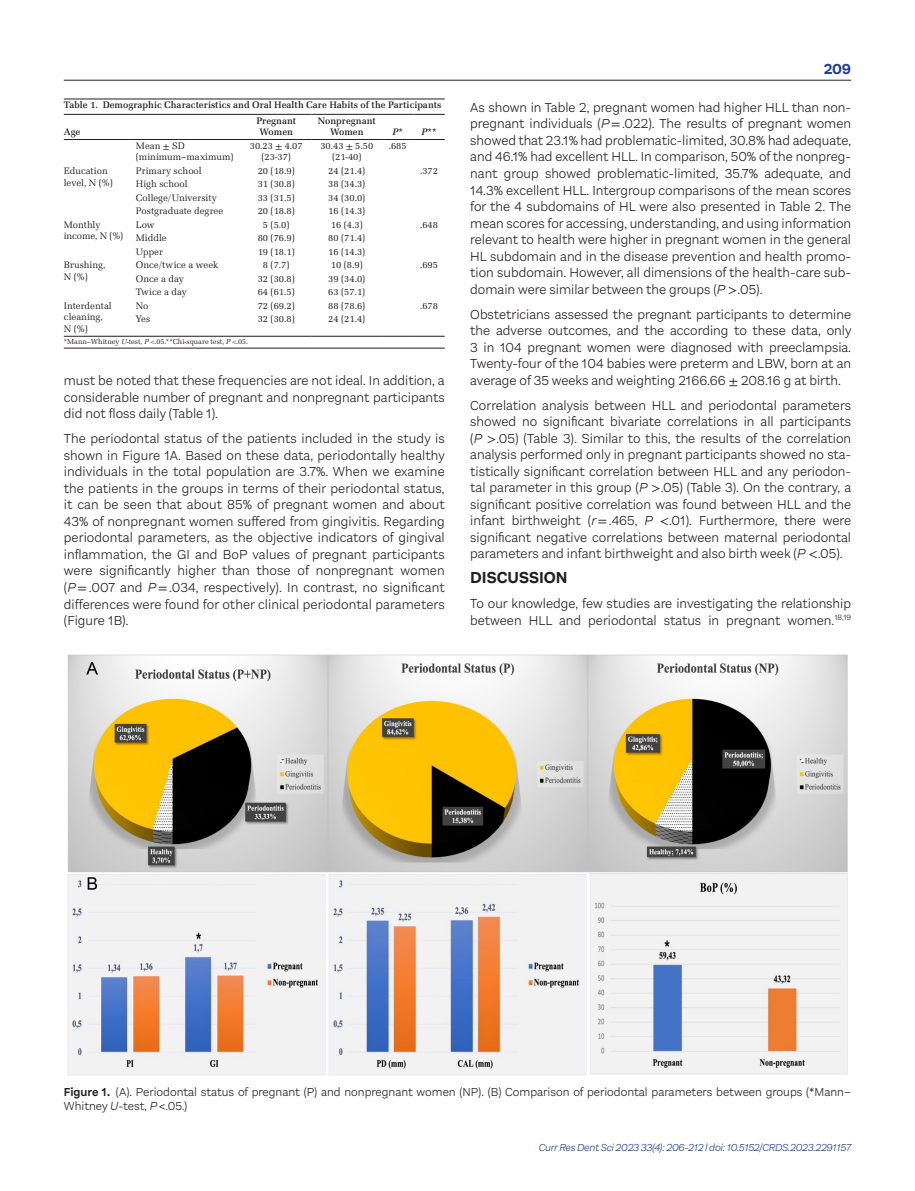
<style>
.page{position:relative;width:915px;height:1191px;background:#fff}
.page>*{position:absolute;margin:0;border:0;box-sizing:border-box;transform-origin:0 0}
.t1{font:700 16.5px "Aestetico";color:#231f20}
.t2{font:700 15px "Aestetico";color:#253f8e}
.t3{font:300 13.5px/16.5px "Aestetico";color:#231f20;text-align:justify}
.t4{font:300 12px/13.5px "Aestetico";color:#231f20}
.t5{font:italic 300 10.5px "Aestetico";letter-spacing:-.025em;color:#253f8e}
.t6{font:9.75px/11.7px "Latino URW";color:#231f20}
.t7{font:500 9.75px/11.7px "Latino URW";color:#231f20;text-align:center}
.t8{font:9.75px "Latino URW Med Ita";color:#231f20}
.t9{font:7.5px "Latino URW";color:#231f20}
.s1{font-family:"Latino URW";font-weight:500}
.s2{font-family:"Latino URW Med Ita";font-weight:400}
.s3{font-family:"STIX General"}
.s4{font-style:italic}
.s5{font-family:"STIX General";font-weight:400}
.s6{font-weight:600}
</style>
<div class="page">
<hr style="left:64px;top:80px;width:786px;height:1px;background:#231f20">
<hr style="left:64px;top:99px;width:380px;height:1px;background:#231f20">
<hr style="left:64px;top:348px;width:380px;height:1px;background:#231f20">
<hr style="left:64px;top:336px;width:66px;height:1px;background:#231f20">
<hr style="left:413px;top:336px;width:31px;height:1px;background:#231f20">
<hr style="left:64px;top:114px;width:66px;height:1px;background:#231f20">
<hr style="left:130px;top:114px;width:111px;height:1px;background:#231f20">
<hr style="left:241px;top:114px;width:70px;height:1px;background:#231f20">
<hr style="left:311px;top:114px;width:71px;height:1px;background:#231f20">
<hr style="left:382px;top:114px;width:31px;height:1px;background:#231f20">
<hr style="left:413px;top:114px;width:31px;height:1px;background:#231f20">
<hr style="left:64px;top:139px;width:66px;height:1px;background:#231f20">
<hr style="left:130px;top:139px;width:111px;height:1px;background:#231f20">
<hr style="left:241px;top:139px;width:70px;height:1px;background:#231f20">
<hr style="left:311px;top:139px;width:71px;height:1px;background:#231f20">
<hr style="left:382px;top:139px;width:31px;height:1px;background:#231f20">
<hr style="left:413px;top:139px;width:31px;height:1px;background:#231f20">
<hr style="left:130px;top:336px;width:111px;height:1px;background:#231f20">
<hr style="left:241px;top:336px;width:70px;height:1px;background:#231f20">
<hr style="left:311px;top:336px;width:71px;height:1px;background:#231f20">
<hr style="left:382px;top:336px;width:31px;height:1px;background:#231f20">
<img style="left:67px;top:654px;width:780px;height:421px">
<p class="t7" style="left:64px;top:99px;width:379px">Table 1. Demographic Characteristics and Oral Health Care Habits of the Participants</p>
<p class="t7" style="left:64px;top:126px;width:18px">Age</p>
<p class="t7" style="left:256px;top:114px;width:41px">Pregnant<br>Women</p>
<p class="t7" style="left:318px;top:114px;width:59px">Nonpregnant<br>Women</p>
<p class="t8" style="left:392px;top:126px;width:12px">P<span class="s1">*</span></p>
<p class="t7" style="left:421px;top:126px;width:16px"><span class="s2">P</span>**</p>
<p class="t6" style="left:136px;top:140px;width:99px">Mean <span class="s3">±</span> SD (minimum–maximum)</p>
<p class="t6" style="left:250px;top:140px;width:54px;text-align:center">30.23 <span class="s3">±</span> 4.07 (23-37)</p>
<p class="t6" style="left:320px;top:140px;width:54px;text-align:center">30.43 <span class="s3">±</span> 5.50 (21-40)</p>
<p class="t6" style="left:388px;top:140px;width:20px">.685</p>
<p class="t6" style="left:64px;top:165px;width:50px">Education level, N (%)</p>
<p class="t6" style="left:136px;top:165px;width:67px">Primary school</p>
<p class="t6" style="left:258px;top:165px;width:39px">20 (18.9)</p>
<p class="t6" style="left:328px;top:165px;width:39px">24 (21.4)</p>
<p class="t6" style="left:420px;top:165px;width:20px">.372</p>
<p class="t6" style="left:136px;top:178px;width:53px">High school</p>
<p class="t6" style="left:258px;top:178px;width:39px">31 (30.8)</p>
<p class="t6" style="left:328px;top:178px;width:39px">38 (34.3)</p>
<p class="t6" style="left:136px;top:192px;width:82px">College/University</p>
<p class="t6" style="left:258px;top:192px;width:39px">33 (31.5)</p>
<p class="t6" style="left:328px;top:192px;width:39px">34 (30.0)</p>
<p class="t6" style="left:136px;top:205px;width:89px">Postgraduate degree</p>
<p class="t6" style="left:258px;top:205px;width:39px">20 (18.8)</p>
<p class="t6" style="left:328px;top:205px;width:39px">16 (14.3)</p>
<p class="t6" style="left:64px;top:219px;width:61px">Monthly income, N (%)</p>
<p class="t6" style="left:136px;top:219px;width:20px">Low</p>
<p class="t6" style="left:263px;top:219px;width:28px">5 (5.0)</p>
<p class="t6" style="left:331px;top:219px;width:33px">16 (4.3)</p>
<p class="t6" style="left:420px;top:219px;width:20px">.648</p>
<p class="t6" style="left:136px;top:232px;width:32px">Middle</p>
<p class="t6" style="left:258px;top:232px;width:39px">80 (76.9)</p>
<p class="t6" style="left:328px;top:232px;width:39px">80 (71.4)</p>
<p class="t6" style="left:136px;top:246px;width:29px">Upper</p>
<p class="t6" style="left:258px;top:246px;width:39px">19 (18.1)</p>
<p class="t6" style="left:328px;top:246px;width:39px">16 (14.3)</p>
<p class="t6" style="left:64px;top:259px;width:43px">Brushing,<br>N (%)</p>
<p class="t6" style="left:136px;top:259px;width:84px">Once/twice a week</p>
<p class="t6" style="left:263px;top:259px;width:28px">8 (7.7)</p>
<p class="t6" style="left:331px;top:259px;width:33px">10 (8.9)</p>
<p class="t6" style="left:420px;top:259px;width:20px">.695</p>
<p class="t6" style="left:136px;top:273px;width:50px">Once a day</p>
<p class="t6" style="left:258px;top:273px;width:39px">32 (30.8)</p>
<p class="t6" style="left:328px;top:273px;width:39px">39 (34.0)</p>
<p class="t6" style="left:136px;top:286px;width:53px">Twice a day</p>
<p class="t6" style="left:258px;top:286px;width:39px">64 (61.5)</p>
<p class="t6" style="left:328px;top:286px;width:39px">63 (57.1)</p>
<p class="t6" style="left:64px;top:299px;width:49px">Interdental cleaning,<br>N (%)</p>
<p class="t6" style="left:136px;top:299px;width:14px">No</p>
<p class="t6" style="left:258px;top:299px;width:39px">72 (69.2)</p>
<p class="t6" style="left:328px;top:299px;width:39px">88 (78.6)</p>
<p class="t6" style="left:420px;top:299px;width:20px">.678</p>
<p class="t6" style="left:136px;top:313px;width:16px">Yes</p>
<p class="t6" style="left:258px;top:313px;width:39px">32 (30.8)</p>
<p class="t6" style="left:328px;top:313px;width:39px">24 (21.4)</p>
<p class="t9" style="left:64px;top:337px;width:185px">*Mann–Whitney <span class="s4">U</span>-test, <span class="s4">P</span> &lt;.05.**Chi-square test, <span class="s4">P</span> &lt;.05.</p>
<p class="t3" style="left:64px;top:373px;width:382px">must be noted that these frequencies are not ideal. In addition, a considerable number of pregnant and nonpregnant participants did not floss daily (Table 1).</p>
<p class="t3" style="left:64px;top:431px;width:382px">The periodontal status of the patients included in the study is shown in Figure 1A. Based on these data, periodontally healthy individuals in the total population are 3.7%. When we examine the patients in the groups in terms of their periodontal status, it can be seen that about 85% of pregnant women and about 43% of nonpregnant women suffered from gingivitis. Regarding periodontal parameters, as the objective indicators of gingival inflammation, the GI and BoP values of pregnant participants were significantly higher than those of nonpregnant women (<span class="s4">P</span><span class="s5">=</span>.007 and <span class="s4">P</span><span class="s5">=</span>.034, respectively). In contrast, no significant differences were found for other clinical periodontal parameters (Figure 1B).</p>
<p class="t2" style="left:823px;top:60px;width:29px">209</p>
<p class="t3" style="left:470px;top:99px;width:382px">As shown in Table 2, pregnant women had higher HLL than non&shy;pregnant individuals (<span class="s4">P</span><span class="s5">=</span>.022). The results of pregnant women showed that 23.1% had problematic-limited, 30.8% had adequate, and 46.1% had excellent HLL. In comparison, 50% of the nonpreg&shy;nant group showed problematic-limited, 35.7% adequate, and 14.3% excellent HLL. Intergroup comparisons of the mean scores for the 4 subdomains of HL were also presented in Table 2. The mean scores for accessing, understanding, and using information relevant to health were higher in pregnant women in the general HL subdomain and in the disease prevention and health promo&shy;tion subdomain. However, all dimensions of the health-care sub&shy;domain were similar between the groups (<span class="s4">P</span> <span class="s5">&gt;</span>.05).</p>
<p class="t3" style="left:470px;top:306px;width:382px">Obstetricians assessed the pregnant participants to determine the adverse outcomes, and the according to these data, only 3 in 104 pregnant women were diagnosed with preeclampsia.<br>Twenty-four of the 104 babies were preterm and LBW, born at an average of 35 weeks and weighting 2166.66 <span class="s5">±</span> 208.16 g at birth.</p>
<p class="t3" style="left:470px;top:397px;width:382px">Correlation analysis between HLL and periodontal parameters showed no significant bivariate correlations in all participants (<span class="s4">P</span> <span class="s5">&gt;</span>.05) (Table 3). Similar to this, the results of the correlation analysis performed only in pregnant participants showed no sta&shy;tistically significant correlation between HLL and any periodon&shy;tal parameter in this group (<span class="s4">P</span> <span class="s5">&gt;</span>.05) (Table 3). On the contrary, a significant positive correlation was found between HLL and the infant birthweight (<span class="s4">r</span><span class="s5">=</span>.465, <span class="s4">P</span> <span class="s5">&lt;</span>.01). Furthermore, there were significant negative correlations between maternal periodontal parameters and infant birthweight and also birth week (<span class="s4">P</span> <span class="s5">&lt;</span>.05).</p>
<p class="t1" style="left:470px;top:568px;width:99px">DISCUSSION</p>
<p class="t3" style="left:470px;top:595px;width:382px">To our knowledge, few studies are investigating the relationship between HLL and periodontal status in pregnant women.<sup>18,19</sup></p>
<p class="t4" style="left:64px;top:1085px;width:788px"><span class="s6">Figure 1.</span> (A). Periodontal status of pregnant (P) and nonpregnant women (NP). (B) Comparison of periodontal parameters between groups (*Mann–<br>Whitney <span class="s4">U</span>-test, <span class="s4">P</span> &lt;.05.)</p>
<p class="t5" style="left:538px;top:1141px;width:314px">Curr Res Dent Sci 2023 33(4): 206-212 l doi: 10.5152/CRDS.2023.2291157</p>
</div>
